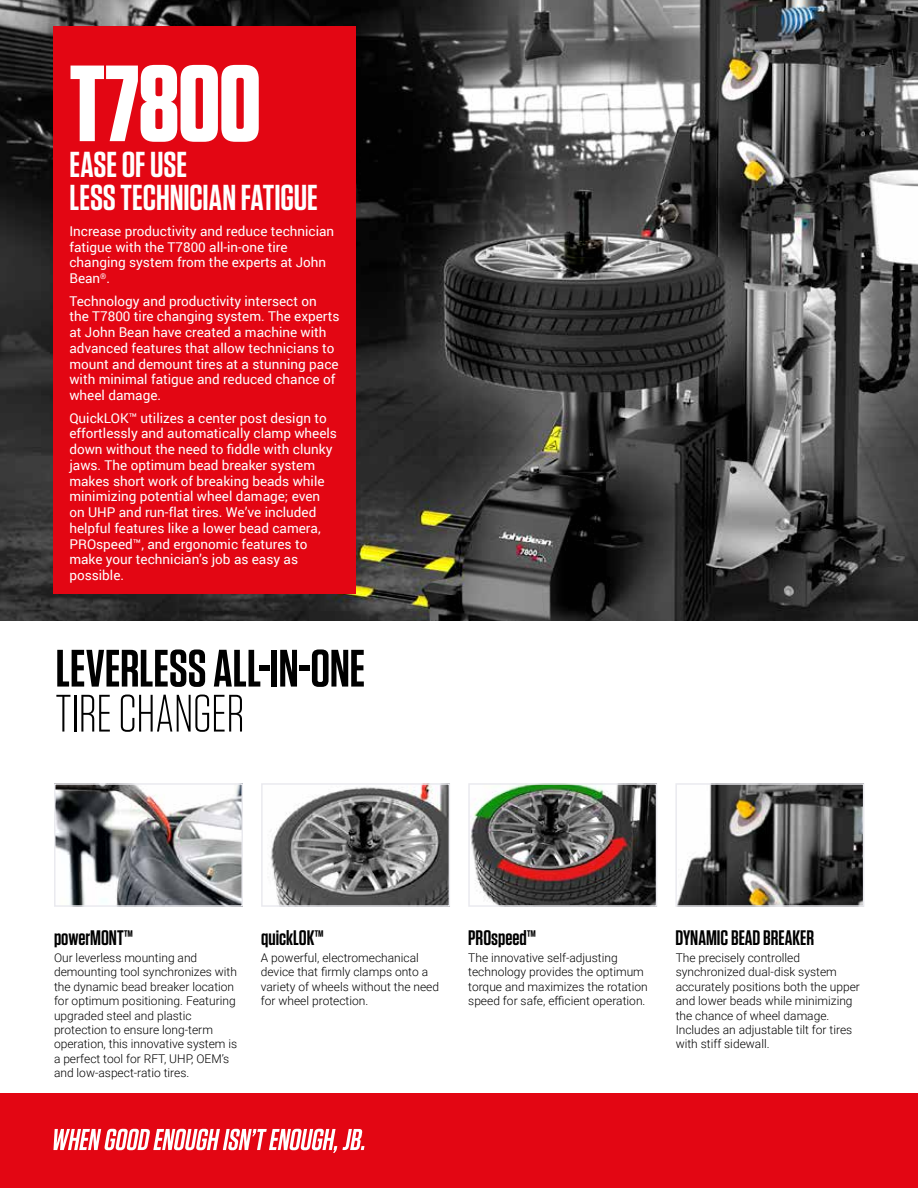
<style>
.page{position:relative;width:918px;height:1188px;background:#fff}
.page>*{position:absolute;margin:0;border:0;box-sizing:border-box;transform-origin:0 0}
.t1{font:700 108px "Tungsten";letter-spacing:-.01em;color:#fff}
.t2{font:600 52.5px "Tungsten";letter-spacing:-.005em;color:#000}
.t3{font:300 52.5px "Tungsten";letter-spacing:-.01em;color:#000}
.t4{font:600 36px/33px "Tungsten";letter-spacing:-.005em;color:#fff}
.t5{font:600 21px "Tungsten";color:#000}
.t6{font:13.5px/15.8px "Roboto";color:#fff}
.t7{font:300 12px/14.4px "Roboto";color:#000}
</style>
<div class="page">
<img style="left:0;top:0;width:918px;height:621px">
<img style="left:471px;top:786px;width:183px;height:118px">
<div style="left:468px;top:783px;width:189px;height:124px;border:2px solid #eaeaef"></div>
<img style="left:270px;top:786px;width:177px;height:118px">
<div style="left:261px;top:783px;width:189px;height:124px;border:2px solid #eaeaef"></div>
<img style="left:57px;top:786px;width:183px;height:118px">
<div style="left:54px;top:783px;width:189px;height:124px;border:2px solid #eaeaef"></div>
<img style="left:678px;top:786px;width:183px;height:118px">
<div style="left:675px;top:783px;width:189px;height:124px;border:2px solid #eaeaef"></div>
<div style="left:53px;top:27px;width:303px;height:567px;background:#e30613"></div>
<div style="left:0;top:1094px;width:918px;height:94px;background:#e30613"></div>
<svg style="left:53px;top:1129px;width:311px;height:24px"></svg>
<h1 class="t1" style="left:69px;top:46px;width:193px">T7800</h1>
<h3 class="t4" style="left:69px;top:148px;width:250px">EASE OF USE<br>LESS TECHNICIAN FATIGUE</h3>
<p class="t6" style="left:69px;top:223px;width:266px">Increase productivity and reduce technician fatigue with the T7800 all-in-one tire changing system from the experts at John Bean<sup>®</sup>.</p>
<p class="t6" style="left:69px;top:292px;width:272px">Technology and productivity intersect on the T7800 tire changing system. The experts at John Bean have created a machine with advanced features that allow technicians to mount and demount tires at a stunning pace with minimal fatigue and reduced chance of wheel damage.</p>
<p class="t6" style="left:69px;top:409px;width:269px">QuickLOK™ utilizes a center post design to effortlessly and automatically clamp wheels down without the need to fiddle with clunky jaws. The optimum bead breaker system makes short work of breaking beads while minimizing potential wheel damage; even on UHP and run-flat tires. We’ve included helpful features like a lower bead camera, PROspeed™, and ergonomic features to make your technician’s job as easy as possible.</p>
<h2 class="t2" style="left:56px;top:641px;width:311px">LEVERLESS ALL-IN-ONE</h2>
<h2 class="t3" style="left:56px;top:687px;width:191px">TIRE CHANGER</h2>
<h3 class="t5" style="left:54px;top:927px;width:81px">powerMONT™</h3>
<h3 class="t5" style="left:261px;top:927px;width:64px">quickLOK™</h3>
<h3 class="t5" style="left:468px;top:927px;width:70px">PROspeed™</h3>
<h3 class="t5" style="left:675px;top:927px;width:140px">DYNAMIC BEAD BREAKER</h3>
<p class="t7" style="left:54px;top:950px;width:185px">Our leverless mounting and demounting tool synchronizes with the dynamic bead breaker location for optimum positioning. Featuring upgraded steel and plastic protection to ensure long-term operation, this innovative system is a perfect tool for RFT, UHP, OEM’s and low-aspect-ratio tires.</p>
<p class="t7" style="left:468px;top:950px;width:181px">The innovative self-adjusting technology provides the optimum torque and maximizes the rotation speed for safe, efficient operation.</p>
<p class="t7" style="left:676px;top:950px;width:186px">The precisely controlled synchronized dual-disk system accurately positions both the upper and lower beads while minimizing the chance of wheel damage.<br>Includes an adjustable tilt for tires with stiff sidewall.</p>
<p class="t7" style="left:261px;top:950px;width:180px">A powerful, electromechanical device that firmly clamps onto a variety of wheels without the need for wheel protection.</p>
</div>
